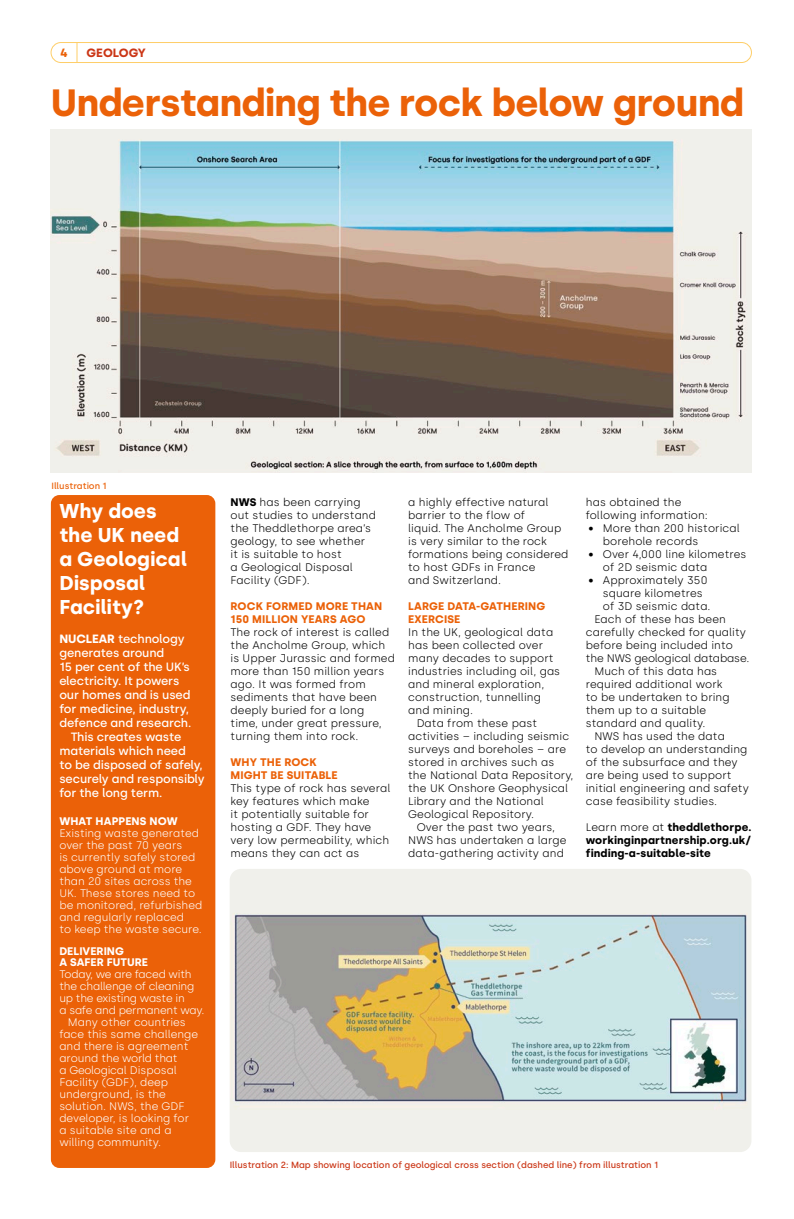
<style>
.page{position:relative;width:794px;height:1219px;background:#fff}
.page>*{position:absolute;margin:0;border:0;box-sizing:border-box;transform-origin:0 0}
.Header_News{font:700 38px "Silka";letter-spacing:-.02em;color:#eb6108}
.Header_News-2{font:700 20px/24px "Silka";color:#fff}
.Body_Copy_Sans_Semi-Bold_no_indent{font:500 12px/14px "Silka";letter-spacing:-.01em;color:#fff}
.t1{font:700 12px "Silka";color:#cb3616}
.t2{font:700 12px "Silka";color:#eb6108}
.Body_Copy_Serif_no_indent{font:300 11px/13px "Silka";letter-spacing:.01em;color:#000}
.Crosshead{font:300 11px/13px "Silka";letter-spacing:.01em;color:#000}
.Body_Copy_Serif{font:300 11px/12px "Silka";color:#fff}
.Body_Copy_Sans_Semi-Bold_no_indent-2{font:300 11px/12px "Silka";color:#fff}
.Crosshead-2{font:700 11px/13px "Silka";letter-spacing:.01em;color:#eb6108}
.Body_Copy_Serif-2{font:300 11px/12px "Silka";letter-spacing:-.02em;color:#fff}
.Body_Copy_Serif_no_indent-2{font:700 11px/13px "Silka";letter-spacing:.01em;color:#000;text-align:justify}
.Body_Copy_Serif-3{font:700 11px/11px "Silka";color:#fff}
.Body_Copy_Sans_Semi-Bold_no_indent-3{font:700 11px "Silka";letter-spacing:.01em;color:#fff}
.t3{font:500 9px "Silka";color:#cb3616}
.t4{font:500 9px "Silka";color:#eb6108}
.s1{font-weight:700}
.s2{font-weight:300}
</style>
<div class="page">
<svg style="left:77px;top:44px;width:1px;height:17px"></svg>
<div style="left:51px;top:42px;width:700px;height:21px;border:1px solid #fece68;border-radius:10px"></div>
<img style="left:51px;top:129px;width:700px;height:343px">
<div style="left:51px;top:495px;width:164px;height:673px;background:#eb6108;border-radius:9px"></div>
<img style="left:230px;top:869px;width:521px;height:283px">
<p class="t2" style="left:60px;top:45px;width:9px">4</p>
<p class="t1" style="left:87px;top:45px;width:61px">GEOLOGY</p>
<p class="Header_News" style="left:51px;top:80px;width:694px">Understanding the rock below ground</p>
<p class="t4" style="left:51px;top:481px;width:57px">Illustration 1</p>
<p class="Header_News-2" style="left:59px;top:498px;width:129px">Why does the UK need a Geological<br>Disposal<br>Facility?</p>
<p class="Body_Copy_Sans_Semi-Bold_no_indent" style="left:59px;top:631px;width:132px"><span class="s1">NUCLEAR</span> technology generates around<br>15 per cent of the UK’s electricity. It powers</p>
<p class="Body_Copy_Sans_Semi-Bold_no_indent" style="left:59px;top:687px;width:133px">our homes and is used for medicine, industry, defence and research.</p>
<p class="Body_Copy_Sans_Semi-Bold_no_indent" style="left:59px;top:729px;width:147px;text-indent:11px">This creates waste materials which need<br>to be disposed of safely, securely and responsibly for the long term.</p>
<p class="Body_Copy_Sans_Semi-Bold_no_indent-3" style="left:59px;top:814px;width:120px">WHAT HAPPENS NOW</p>
<p class="Body_Copy_Sans_Semi-Bold_no_indent-2" style="left:59px;top:827px;width:144px">Existing waste generated over the past 70 years<br>is currently safely stored above ground at more than 20 sites across the<br>UK. These stores need to be monitored, refurbished and regularly replaced<br>to keep the waste secure.</p>
<p class="Body_Copy_Serif-3" style="left:59px;top:945px;width:90px">DELIVERING<br>A SAFER FUTURE</p>
<p class="Body_Copy_Serif-2" style="left:59px;top:968px;width:136px">Today, we are faced with the challenge of cleaning up the existing waste in</p>
<p class="Body_Copy_Serif-2" style="left:59px;top:1004px;width:147px">a safe and permanent way.</p>
<p class="Body_Copy_Serif" style="left:59px;top:1016px;width:140px;text-indent:9px">Many other countries face this same challenge and there is agreement around the world that</p>
<p class="Body_Copy_Serif" style="left:59px;top:1064px;width:131px">a Geological Disposal<br>Facility (GDF), deep underground, is the solution. NWS, the GDF developer, is looking for</p>
<p class="Body_Copy_Serif" style="left:59px;top:1124px;width:114px">a suitable site and a willing community.</p>
<p class="Body_Copy_Serif_no_indent" style="left:230px;top:496px;width:147px"><span class="s1">NWS</span> has been carrying out studies to understand the Theddlethorpe area’s geology, to see whether<br>it is suitable to host<br>a Geological Disposal<br>Facility (GDF).</p>
<p class="Crosshead-2" style="left:230px;top:600px;width:153px">ROCK FORMED MORE THAN<br>150 MILLION YEARS AGO</p>
<p class="Crosshead" style="left:230px;top:626px;width:166px">The rock of interest is called the Ancholme Group, which is Upper Jurassic and formed more than 150 million years ago. It was formed from sediments that have been deeply buried for a long<br>time, under great pressure, turning them into rock.</p>
<p class="Crosshead-2" style="left:230px;top:756px;width:109px">WHY THE ROCK<br>MIGHT BE SUITABLE</p>
<p class="Body_Copy_Serif_no_indent" style="left:230px;top:782px;width:161px">This type of rock has several key features which make<br>it potentially suitable for hosting a GDF. They have very low permeability, which means they can act as</p>
<p class="Body_Copy_Serif_no_indent" style="left:408px;top:496px;width:142px">a highly effective natural barrier to the flow of</p>
<p class="Body_Copy_Serif_no_indent" style="left:408px;top:522px;width:155px">liquid. The Ancholme Group</p>
<p class="Body_Copy_Serif_no_indent" style="left:408px;top:535px;width:162px">is very similar to the rock formations being considered to host GDFs in France</p>
<p class="Body_Copy_Serif_no_indent" style="left:408px;top:574px;width:94px">and Switzerland.</p>
<p class="Crosshead-2" style="left:408px;top:600px;width:139px">LARGE DATA-GATHERING<br>EXERCISE</p>
<p class="Body_Copy_Serif_no_indent" style="left:408px;top:626px;width:153px">In the UK, geological data has been collected over many decades to support industries including oil, gas and mineral exploration, construction, tunnelling and mining.</p>
<p class="Body_Copy_Serif_no_indent" style="left:408px;top:717px;width:167px;text-indent:9px">Data from these past activities – including seismic surveys and boreholes – are stored in archives such as the National Data Repository, the UK Onshore Geophysical<br>Library and the National<br>Geological Repository.</p>
<p class="Body_Copy_Serif_no_indent" style="left:408px;top:821px;width:160px;text-align:center">Over the past two years,<br>NWS has undertaken a large data-gathering activity and</p>
<p class="Body_Copy_Serif_no_indent" style="left:586px;top:496px;width:97px">has obtained the</p>
<p class="Body_Copy_Serif_no_indent" style="left:586px;top:509px;width:124px">following information:</p>
<p class="Crosshead" style="left:603px;top:522px;width:138px;text-indent:-14px">• More than 200 historical borehole records</p>
<p class="Crosshead" style="left:603px;top:548px;width:145px;text-indent:-14px">• Over 4,000 line kilometres of 2D seismic data</p>
<p class="Crosshead" style="left:603px;top:574px;width:109px;text-indent:-14px">• Approximately 350 square kilometres of 3D seismic data.</p>
<p class="Body_Copy_Serif_no_indent" style="left:586px;top:613px;width:165px;text-indent:9px">Each of these has been carefully checked for quality before being included into the NWS geological database.</p>
<p class="Body_Copy_Serif_no_indent" style="left:586px;top:665px;width:145px;text-indent:9px">Much of this data has required additional work to be undertaken to bring them up to a suitable standard and quality.</p>
<p class="Body_Copy_Serif_no_indent" style="left:586px;top:730px;width:165px;text-indent:9px">NWS has used the data<br>to develop an understanding of the subsurface and they are being used to support initial engineering and safety case feasibility studies.</p>
<p class="Body_Copy_Serif_no_indent-2" style="left:586px;top:821px;width:167px"><span class="s2">Learn more at</span> theddlethorpe. workinginpartnership.org.uk/ finding-a-suitable-site</p>
<p class="t3" style="left:230px;top:1159px;width:430px">Illustration 2: Map showing location of geological cross section (dashed line) from illustration 1</p>
</div>
